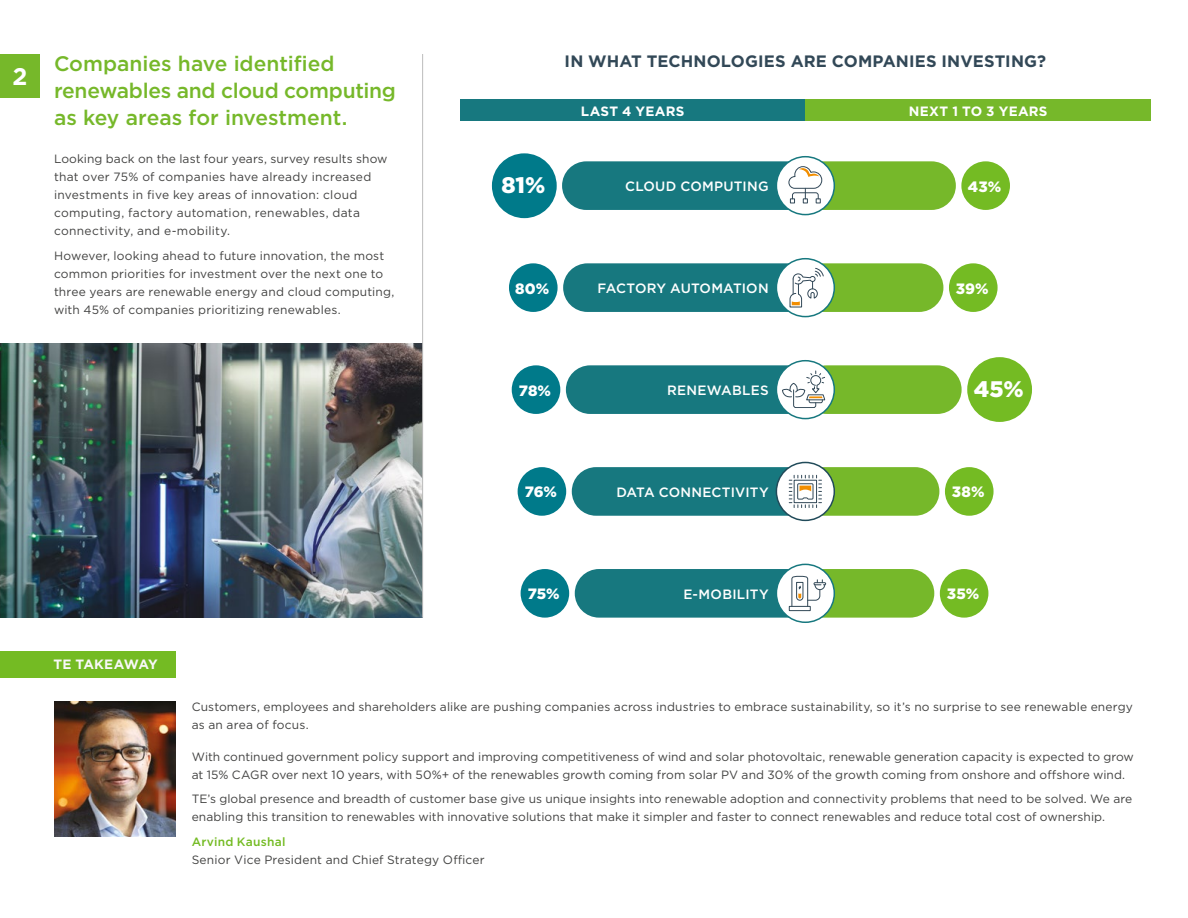
<style>
.page{position:relative;width:1188px;height:918px;background:#fff}
.page>*{position:absolute;margin:0;border:0;box-sizing:border-box;transform-origin:0 0}
.t1{font:700 24px "Gotham";color:#fff}
.t2{font:900 22.5px "Gotham";color:#fff}
.t3{font:500 21px/27px "Gotham";letter-spacing:-.01em;color:#76b82a}
.t4{font:700 16.5px "Gotham";letter-spacing:.01em;color:#324857}
.t5{font:900 15px "Gotham";letter-spacing:.01em;color:#fff}
.t6{font:500 13.5px "Gotham";letter-spacing:.015em;color:#fff}
.t7{font:700 13.5px "Gotham";letter-spacing:.02em;color:#fff}
.t8{font:700 13.5px "Gotham";letter-spacing:-.02em;color:#f8f8f8}
.t9{font:12px/18px "Gotham";letter-spacing:.01em;color:#424241}
.t10{font:500 12px "Gotham";letter-spacing:.02em;color:#74bb23}
</style>
<div class="page">
<img style="left:0;top:344px;width:422px;height:274px">
<div style="left:961px;top:161px;width:49px;height:49px;background:#74bb23;border-radius:50%"></div>
<div style="left:562px;top:161px;width:255px;height:49px;background:#17787f;border-radius:24px"></div>
<div style="left:797px;top:161px;width:159px;height:49px;background:#76b82a;border-radius:24px"></div>
<div style="left:776px;top:157px;width:58px;height:58px;background:#fff;border-radius:50%"></div>
<svg style="left:788px;top:166px;width:34px;height:37px"></svg>
<div style="left:776px;top:156px;width:59px;height:59px;border:2px solid #17787f;border-radius:50%"></div>
<div style="left:492px;top:153px;width:65px;height:65px;background:#007a8a;border-radius:50%"></div>
<div style="left:460px;top:100px;width:345px;height:21px;background:#17787f"></div>
<div style="left:805px;top:100px;width:346px;height:21px;background:#76b82a"></div>
<div style="left:940px;top:569px;width:48px;height:49px;background:#74bb23;border-radius:50%"></div>
<div style="left:575px;top:569px;width:255px;height:49px;background:#17787f;border-radius:24px"></div>
<div style="left:777px;top:569px;width:157px;height:49px;background:#76b82a;border-radius:24px"></div>
<div style="left:776px;top:564px;width:58px;height:58px;background:#fff;border-radius:50%"></div>
<div style="left:789px;top:606px;width:22px;height:5px;border:1px solid #324857"></div>
<svg style="left:791px;top:575px;width:35px;height:32px"></svg>
<div style="left:776px;top:564px;width:59px;height:59px;border:2px solid #17787f;border-radius:50%"></div>
<div style="left:521px;top:569px;width:48px;height:49px;background:#007a8a;border-radius:50%"></div>
<div style="left:949px;top:263px;width:49px;height:49px;background:#74bb23;border-radius:50%"></div>
<div style="left:563px;top:263px;width:255px;height:49px;background:#17787f;border-radius:24px"></div>
<div style="left:784px;top:263px;width:159px;height:49px;background:#76b82a;border-radius:24px"></div>
<div style="left:776px;top:259px;width:58px;height:58px;background:#fff;border-radius:50%"></div>
<svg style="left:789px;top:268px;width:35px;height:40px"></svg>
<div style="left:776px;top:258px;width:59px;height:59px;border:2px solid #17787f;border-radius:50%"></div>
<div style="left:509px;top:263px;width:49px;height:49px;background:#007a8a;border-radius:50%"></div>
<div style="left:967px;top:357px;width:65px;height:65px;background:#74bb23;border-radius:50%"></div>
<div style="left:566px;top:365px;width:255px;height:49px;background:#17787f;border-radius:24px"></div>
<div style="left:803px;top:365px;width:159px;height:49px;background:#76b82a;border-radius:24px"></div>
<div style="left:776px;top:361px;width:58px;height:58px;background:#fff;border-radius:50%"></div>
<svg style="left:782px;top:371px;width:43px;height:37px"></svg>
<div style="left:776px;top:360px;width:59px;height:59px;border:2px solid #17787f;border-radius:50%"></div>
<div style="left:512px;top:365px;width:48px;height:49px;background:#007a8a;border-radius:50%"></div>
<div style="left:945px;top:467px;width:49px;height:49px;background:#74bb23;border-radius:50%"></div>
<div style="left:572px;top:467px;width:255px;height:49px;background:#17787f;border-radius:24px"></div>
<div style="left:780px;top:467px;width:159px;height:49px;background:#76b82a;border-radius:24px"></div>
<div style="left:776px;top:462px;width:58px;height:58px;background:#fff;border-radius:50%"></div>
<svg style="left:789px;top:475px;width:33px;height:33px"></svg>
<div style="left:776px;top:462px;width:59px;height:59px;border:2px solid #214b5a;border-radius:50%"></div>
<div style="left:518px;top:467px;width:48px;height:49px;background:#007a8a;border-radius:50%"></div>
<div style="left:0;top:54px;width:40px;height:44px;background:#76b82a"></div>
<img style="left:54px;top:701px;width:122px;height:136px">
<div style="left:0;top:651px;width:176px;height:27px;background:#74bb23"></div>
<hr style="left:422px;top:54px;width:1px;height:564px;background:#bcbcbc">
<h1 class="t1" style="left:13px;top:61px;width:16px">2</h1>
<h3 class="t3" style="left:54px;top:50px;width:344px">Companies have identified renewables and cloud computing as key areas for investment.</h3>
<p class="t9" style="left:54px;top:150px;width:335px">Looking back on the last four years, survey results show that over 75% of companies have already increased investments in five key areas of innovation: cloud computing, factory automation, renewables, data connectivity, and e-mobility.</p>
<p class="t9" style="left:54px;top:246px;width:342px">However, looking ahead to future innovation, the most common priorities for investment over the next one to three years are renewable energy and cloud computing, with 45% of companies prioritizing renewables.</p>
<h3 class="t4" style="left:565px;top:50px;width:483px">IN WHAT TECHNOLOGIES ARE COMPANIES INVESTING?</h3>
<p class="t7" style="left:581px;top:102px;width:105px">LAST 4 YEARS</p>
<p class="t7" style="left:909px;top:102px;width:140px">NEXT 1 TO 3 YEARS</p>
<h2 class="t2" style="left:502px;top:170px;width:45px">81%</h2>
<p class="t6" style="left:625px;top:177px;width:145px">CLOUD COMPUTING</p>
<p class="t5" style="left:968px;top:176px;width:35px">43%</p>
<p class="t5" style="left:515px;top:278px;width:36px">80%</p>
<p class="t6" style="left:598px;top:279px;width:173px">FACTORY AUTOMATION</p>
<p class="t5" style="left:956px;top:278px;width:34px">39%</p>
<p class="t5" style="left:519px;top:380px;width:34px">78%</p>
<p class="t6" style="left:667px;top:381px;width:103px">RENEWABLES</p>
<h2 class="t2" style="left:974px;top:374px;width:51px">45%</h2>
<p class="t5" style="left:525px;top:482px;width:34px">76%</p>
<p class="t6" style="left:616px;top:483px;width:154px">DATA CONNECTIVITY</p>
<p class="t5" style="left:952px;top:482px;width:34px">38%</p>
<p class="t8" style="left:54px;top:655px;width:106px">TE TAKEAWAY</p>
<p class="t5" style="left:528px;top:584px;width:33px">75%</p>
<p class="t6" style="left:683px;top:585px;width:87px">E-MOBILITY</p>
<p class="t5" style="left:947px;top:584px;width:34px">35%</p>
<p class="t9" style="left:192px;top:697px;width:943px">Customers, employees and shareholders alike are pushing companies across industries to embrace sustainability, so it’s no surprise to see renewable energy as an area of focus.</p>
<p class="t9" style="left:192px;top:747px;width:944px">With continued government policy support and improving competitiveness of wind and solar photovoltaic, renewable generation capacity is expected to grow at 15% CAGR over next 10 years, with 50%+ of the renewables growth coming from solar PV and 30% of the growth coming from onshore and offshore wind.</p>
<p class="t9" style="left:192px;top:790px;width:942px">TE’s global presence and breadth of customer base give us unique insights into renewable adoption and connectivity problems that need to be solved. We are enabling this transition to renewables with innovative solutions that make it simpler and faster to connect renewables and reduce total cost of ownership.</p>
<p class="t10" style="left:192px;top:834px;width:95px">Arvind Kaushal</p>
<p class="t9" style="left:192px;top:851px;width:294px">Senior Vice President and Chief Strategy Officer</p>
</div>
